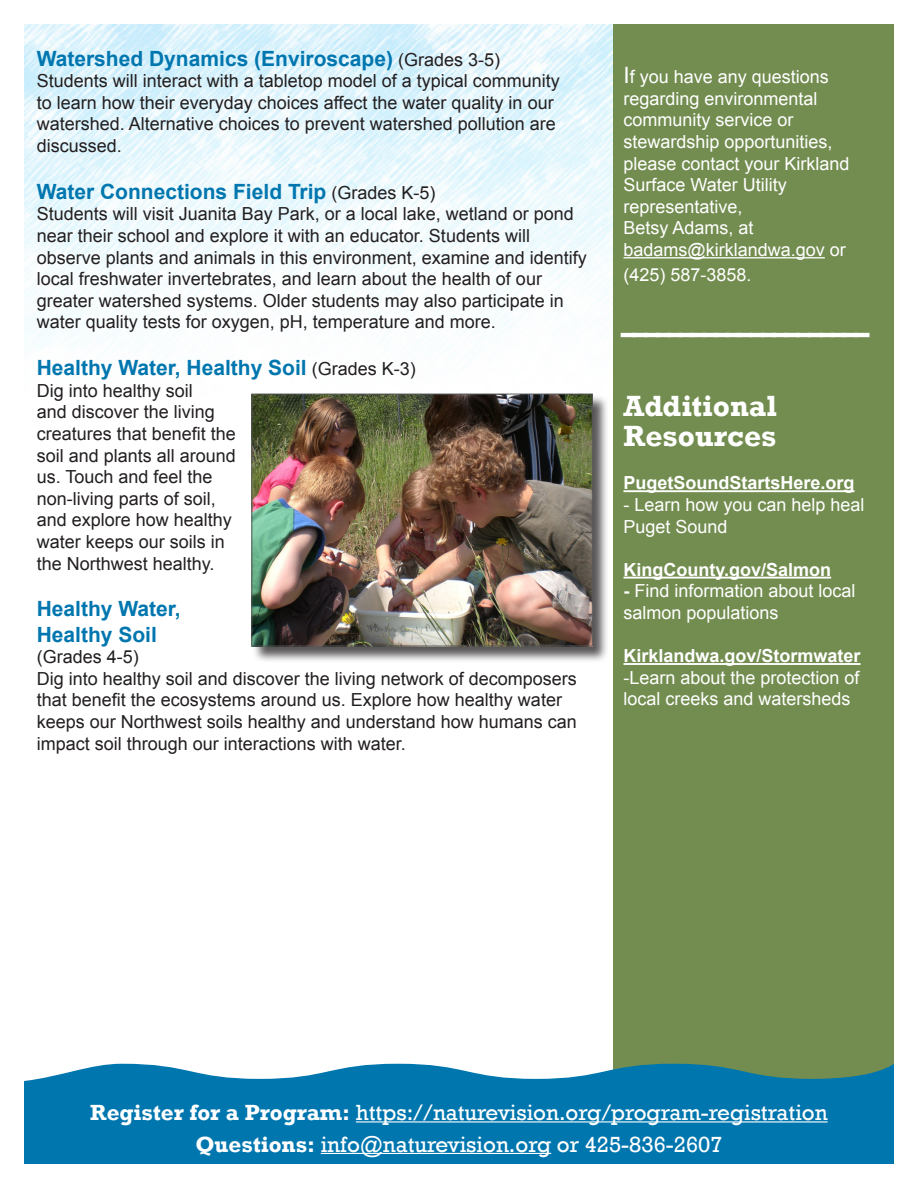
<style>
.page{position:relative;width:918px;height:1188px;background:#fff}
.page>*{position:absolute;margin:0;border:0;box-sizing:border-box;transform-origin:0 0}
.t1{font:700 30px/30px "Rockwell";color:#fff}
.t2{font:22.5px "Rockwell";color:#fff}
.t3{font:700 21px/25.2px "Arial";color:#0076af}
.t4{font:18px/21.6px "Arial";color:#231f20}
.t5{font:18px/21.6px "Arial";color:#fff}
.t6{font:700 18px "Arial";color:#fff}
.s1{font-weight:400;font-size:18px;color:#231f20}
.s2{font-size:22.5px}
.s3{font-weight:700}
</style>
<div class="page">
<img style="left:25px;top:25px;width:589px;height:404px">
<div style="left:614px;top:24px;width:280px;height:1063px;background:#738d50"></div>
<hr style="left:624px;top:257px;width:201px;height:1px;background:#fff">
<hr style="left:624px;top:490px;width:231px;height:2px;background:#fff">
<hr style="left:624px;top:577px;width:207px;height:2px;background:#fff">
<hr style="left:624px;top:663px;width:237px;height:2px;background:#fff">
<div style="left:621px;top:333px;width:15px;height:4px;border:3px solid #fff"></div>
<div style="left:632px;top:333px;width:16px;height:4px;border:3px solid #fff"></div>
<div style="left:644px;top:333px;width:15px;height:4px;border:3px solid #fff"></div>
<div style="left:656px;top:333px;width:15px;height:4px;border:3px solid #fff"></div>
<div style="left:667px;top:333px;width:16px;height:4px;border:3px solid #fff"></div>
<div style="left:679px;top:333px;width:15px;height:4px;border:3px solid #fff"></div>
<div style="left:691px;top:333px;width:15px;height:4px;border:3px solid #fff"></div>
<div style="left:702px;top:333px;width:16px;height:4px;border:3px solid #fff"></div>
<div style="left:714px;top:333px;width:15px;height:4px;border:3px solid #fff"></div>
<div style="left:726px;top:333px;width:15px;height:4px;border:3px solid #fff"></div>
<div style="left:737px;top:333px;width:16px;height:4px;border:3px solid #fff"></div>
<div style="left:749px;top:333px;width:15px;height:4px;border:3px solid #fff"></div>
<div style="left:761px;top:333px;width:15px;height:4px;border:3px solid #fff"></div>
<div style="left:772px;top:333px;width:16px;height:4px;border:3px solid #fff"></div>
<div style="left:784px;top:333px;width:15px;height:4px;border:3px solid #fff"></div>
<div style="left:796px;top:333px;width:15px;height:4px;border:3px solid #fff"></div>
<div style="left:808px;top:333px;width:15px;height:4px;border:3px solid #fff"></div>
<div style="left:819px;top:333px;width:15px;height:4px;border:3px solid #fff"></div>
<div style="left:831px;top:333px;width:15px;height:4px;border:3px solid #fff"></div>
<div style="left:843px;top:333px;width:15px;height:4px;border:3px solid #fff"></div>
<div style="left:854px;top:333px;width:15px;height:4px;border:3px solid #fff"></div>
<svg style="left:24px;top:1062px;width:870px;height:102px;background:#147fb1"></svg>
<div style="left:252px;top:394px;width:357px;height:269px;background:#231f20;opacity:.75"></div>
<img style="left:253px;top:396px;width:338px;height:248px">
<div style="left:251px;top:394px;width:342px;height:252px;border:1px solid #57585a"></div>
<hr style="left:356px;top:1121px;width:472px;height:2px;background:#fff">
<hr style="left:321px;top:1153px;width:230px;height:1px;background:#fff">
<p class="t3" style="left:37px;top:46px;width:465px">Watershed Dynamics (Enviroscape) <span class="s1">(Grades 3-5)</span></p>
<p class="t4" style="left:37px;top:70px;width:525px">Students will interact with a tabletop model of a typical community to learn how their everyday choices affect the water quality in our watershed. Alternative choices to prevent watershed pollution are discussed.</p>
<p class="t3" style="left:37px;top:180px;width:400px">Water Connections Field Trip <span class="s1">(Grades K-5)</span></p>
<p class="t4" style="left:37px;top:204px;width:552px">Students will visit Juanita Bay Park, or a local lake, wetland or pond near their school and explore it with an educator. Students will observe plants and animals in this environment, examine and identify local freshwater invertebrates, and learn about the health of our greater watershed systems. Older students may also participate in water quality tests for oxygen, pH, temperature and more.</p>
<p class="t3" style="left:37px;top:356px;width:380px">Healthy Water, Healthy Soil <span class="s1">(Grades K-3)</span></p>
<p class="t4" style="left:37px;top:380px;width:201px">Dig into healthy soil<br>and discover the living creatures that benefit the soil and plants all around us. Touch and feel the non-living parts of soil, and explore how healthy water keeps our soils in the Northwest healthy.</p>
<p class="t3" style="left:37px;top:597px;width:145px">Healthy Water,<br>Healthy Soil</p>
<p class="t4" style="left:37px;top:646px;width:104px">(Grades 4-5)</p>
<p class="t4" style="left:37px;top:668px;width:542px">Dig into healthy soil and discover the living network of decomposers that benefit the ecosystems around us. Explore how healthy water keeps our Northwest soils healthy and understand how humans can impact soil through our interactions with water.</p>
<p class="t5" style="left:624px;top:66px;width:228px"><span class="s2">I</span>f you have any questions regarding environmental community service or stewardship opportunities, please contact your Kirkland<br>Surface Water Utility representative,<br>Betsy Adams, at badams@kirklandwa.gov or</p>
<p class="t5" style="left:623px;top:264px;width:130px">(425) 587-3858.</p>
<p class="t1" style="left:623px;top:391px;width:155px">Additional<br>Resources</p>
<p class="t6" style="left:623px;top:471px;width:233px">PugetSoundStartsHere.org</p>
<p class="t5" style="left:623px;top:494px;width:243px">- Learn how you can help heal<br>Puget Sound</p>
<p class="t6" style="left:623px;top:557px;width:209px">KingCounty.gov/Salmon</p>
<p class="t5" style="left:623px;top:580px;width:234px"><span class="s3">-</span> Find information about local salmon populations</p>
<p class="t6" style="left:623px;top:644px;width:239px">Kirklandwa.gov/Stormwater</p>
<p class="t5" style="left:623px;top:667px;width:238px">-Learn about the protection of local creeks and watersheds</p>
<p class="t2" style="left:90px;top:1100px;width:739px"><span class="s3">Register for a Program:</span> https://naturevision.org/program-registration</p>
<p class="t2" style="left:195px;top:1131px;width:529px"><span class="s3">Questions:</span> info@naturevision.org or 425-836-2607</p>
</div>
